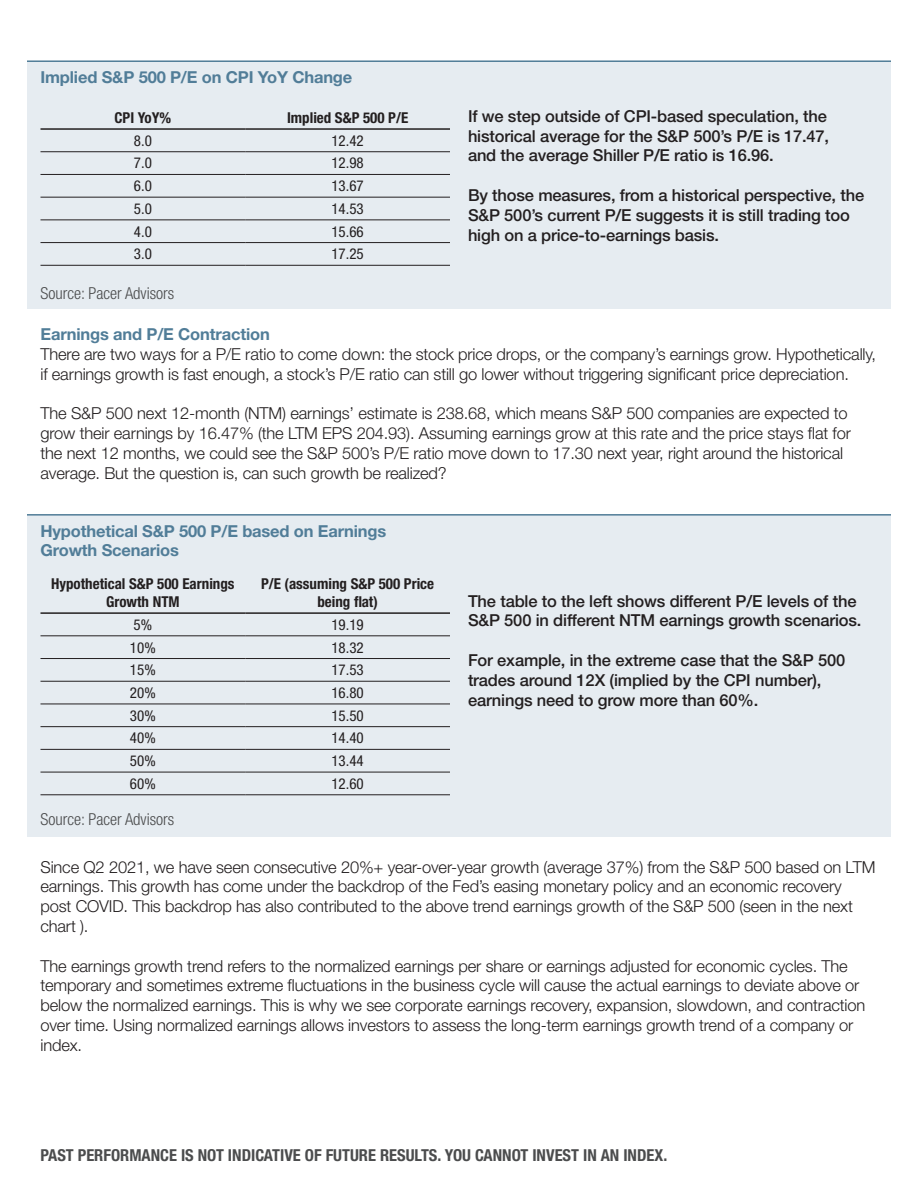
<style>
.page{position:relative;width:918px;height:1188px;background:#fff}
.page>*{position:absolute;margin:0;border:0;box-sizing:border-box;transform-origin:0 0}
.t1{font:300 16.5px/19.8px "Helvetica Neue LT Std";letter-spacing:-.01em;color:#231f20}
.t2{font:500 16.5px/19.8px "Helvetica Neue LT Std";letter-spacing:-.01em;color:#231f20}
.t3{font:700 16.5px/19.8px "Helvetica Neue LT Std";letter-spacing:-.01em;color:#517d98}
.t4{font:700 condensed 16.5px "Helvetica Neue LT Std";color:#4b4c4d}
.t5{font:300 condensed 16.5px "Helvetica Neue LT Std";color:#4b4c4d}
.t6{font:condensed 15px "Helvetica Neue LT Std";color:#231f20}
.t7{font:700 condensed 15px/18px "Helvetica Neue LT Std";color:#231f20;text-align:center}
</style>
<div class="page">
<div style="left:27px;top:61px;width:864px;height:248px;background:#e6ecf1"></div>
<hr style="left:27px;top:60px;width:864px;height:2px;background:#517d98">
<div style="left:27px;top:515px;width:864px;height:322px;background:#e6ecf1"></div>
<hr style="left:27px;top:514px;width:864px;height:2px;background:#517d98">
<hr style="left:40px;top:128px;width:205px;height:2px;background:#231f20">
<hr style="left:245px;top:128px;width:205px;height:2px;background:#231f20">
<hr style="left:40px;top:151px;width:205px;height:1px;background:#231f20">
<hr style="left:245px;top:151px;width:205px;height:1px;background:#231f20">
<hr style="left:40px;top:174px;width:205px;height:1px;background:#231f20">
<hr style="left:245px;top:174px;width:205px;height:1px;background:#231f20">
<hr style="left:40px;top:197px;width:205px;height:1px;background:#231f20">
<hr style="left:245px;top:197px;width:205px;height:1px;background:#231f20">
<hr style="left:40px;top:220px;width:205px;height:1px;background:#231f20">
<hr style="left:245px;top:220px;width:205px;height:1px;background:#231f20">
<hr style="left:40px;top:242px;width:205px;height:1px;background:#231f20">
<hr style="left:245px;top:242px;width:205px;height:1px;background:#231f20">
<hr style="left:40px;top:265px;width:205px;height:1px;background:#231f20">
<hr style="left:245px;top:265px;width:205px;height:1px;background:#231f20">
<hr style="left:40px;top:612px;width:205px;height:2px;background:#231f20">
<hr style="left:245px;top:612px;width:205px;height:2px;background:#231f20">
<hr style="left:40px;top:636px;width:205px;height:1px;background:#231f20">
<hr style="left:245px;top:636px;width:205px;height:1px;background:#231f20">
<hr style="left:40px;top:658px;width:205px;height:1px;background:#231f20">
<hr style="left:245px;top:658px;width:205px;height:1px;background:#231f20">
<hr style="left:40px;top:681px;width:205px;height:1px;background:#231f20">
<hr style="left:245px;top:681px;width:205px;height:1px;background:#231f20">
<hr style="left:40px;top:704px;width:205px;height:1px;background:#231f20">
<hr style="left:245px;top:704px;width:205px;height:1px;background:#231f20">
<hr style="left:40px;top:726px;width:205px;height:1px;background:#231f20">
<hr style="left:245px;top:726px;width:205px;height:1px;background:#231f20">
<hr style="left:40px;top:749px;width:205px;height:1px;background:#231f20">
<hr style="left:245px;top:749px;width:205px;height:1px;background:#231f20">
<hr style="left:40px;top:772px;width:205px;height:1px;background:#231f20">
<hr style="left:245px;top:772px;width:205px;height:1px;background:#231f20">
<hr style="left:40px;top:795px;width:205px;height:1px;background:#231f20">
<hr style="left:245px;top:795px;width:205px;height:1px;background:#231f20">
<p class="t3" style="left:41px;top:67px;width:313px">Implied S&amp;P 500 P/E on CPI YoY Change</p>
<p class="t7" style="left:115px;top:109px;width:58px">CPI YoY%</p>
<p class="t7" style="left:287px;top:109px;width:123px">Implied S&amp;P 500 P/E</p>
<p class="t6" style="left:134px;top:132px;width:19px">8.0</p>
<p class="t6" style="left:331px;top:132px;width:34px">12.42</p>
<p class="t6" style="left:134px;top:154px;width:19px">7.0</p>
<p class="t6" style="left:331px;top:154px;width:34px">12.98</p>
<p class="t6" style="left:134px;top:177px;width:19px">6.0</p>
<p class="t6" style="left:331px;top:177px;width:34px">13.67</p>
<p class="t6" style="left:134px;top:200px;width:19px">5.0</p>
<p class="t6" style="left:331px;top:200px;width:34px">14.53</p>
<p class="t6" style="left:134px;top:222px;width:19px">4.0</p>
<p class="t6" style="left:331px;top:222px;width:34px">15.66</p>
<p class="t6" style="left:134px;top:245px;width:19px">3.0</p>
<p class="t6" style="left:331px;top:245px;width:34px">17.25</p>
<p class="t5" style="left:40px;top:284px;width:135px">Source: Pacer Advisors</p>
<p class="t2" style="left:468px;top:106px;width:363px">If we step outside of CPI-based speculation, the historical average for the S&amp;P 500’s P/E is 17.47, and the average Shiller P/E ratio is 16.96.</p>
<p class="t2" style="left:468px;top:185px;width:398px">By those measures, from a historical perspective, the<br>S&amp;P 500’s current P/E suggests it is still trading too high on a price-to-earnings basis.</p>
<p class="t3" style="left:41px;top:324px;width:231px">Earnings and P/E Contraction</p>
<p class="t1" style="left:41px;top:344px;width:837px">There are two ways for a P/E ratio to come down: the stock price drops, or the company’s earnings grow. Hypothetically, if earnings growth is fast enough, a stock’s P/E ratio can still go lower without triggering significant price depreciation.</p>
<p class="t1" style="left:41px;top:403px;width:812px">The S&amp;P 500 next 12-month (NTM) earnings’ estimate is 238.68, which means S&amp;P 500 companies are expected to grow their earnings by 16.47% (the LTM EPS 204.93). Assuming earnings grow at this rate and the price stays flat for the next 12 months, we could see the S&amp;P 500’s P/E ratio move down to 17.30 next year, right around the historical average. But the question is, can such growth be realized?</p>
<p class="t3" style="left:41px;top:521px;width:347px">Hypothetical S&amp;P 500 P/E based on Earnings<br>Growth Scenarios</p>
<p class="t7" style="left:51px;top:575px;width:185px">Hypothetical S&amp;P 500 Earnings<br>Growth NTM</p>
<p class="t7" style="left:261px;top:575px;width:175px">P/E (assuming S&amp;P 500 Price being flat)</p>
<p class="t6" style="left:134px;top:616px;width:20px">5%</p>
<p class="t6" style="left:331px;top:616px;width:34px">19.19</p>
<p class="t6" style="left:130px;top:638px;width:27px">10%</p>
<p class="t6" style="left:331px;top:638px;width:34px">18.32</p>
<p class="t6" style="left:130px;top:661px;width:27px">15%</p>
<p class="t6" style="left:331px;top:661px;width:34px">17.53</p>
<p class="t6" style="left:130px;top:684px;width:27px">20%</p>
<p class="t6" style="left:331px;top:684px;width:34px">16.80</p>
<p class="t6" style="left:130px;top:707px;width:27px">30%</p>
<p class="t6" style="left:331px;top:707px;width:34px">15.50</p>
<p class="t6" style="left:130px;top:729px;width:27px">40%</p>
<p class="t6" style="left:331px;top:729px;width:34px">14.40</p>
<p class="t6" style="left:130px;top:752px;width:27px">50%</p>
<p class="t6" style="left:331px;top:752px;width:34px">13.44</p>
<p class="t6" style="left:130px;top:775px;width:27px">60%</p>
<p class="t6" style="left:331px;top:775px;width:34px">12.60</p>
<p class="t5" style="left:40px;top:810px;width:135px">Source: Pacer Advisors</p>
<p class="t2" style="left:468px;top:591px;width:395px">The table to the left shows different P/E levels of the<br>S&amp;P 500 in different NTM earnings growth scenarios.</p>
<p class="t2" style="left:468px;top:650px;width:379px">For example, in the extreme case that the S&amp;P 500 trades around 12X (implied by the CPI number), earnings need to grow more than 60%.</p>
<p class="t1" style="left:41px;top:856px;width:837px">Since Q2 2021, we have seen consecutive 20%+ year-over-year growth (average 37%) from the S&amp;P 500 based on LTM earnings. This growth has come under the backdrop of the Fed’s easing monetary policy and an economic recovery post COVID. This backdrop has also contributed to the above trend earnings growth of the S&amp;P 500 (seen in the next chart ).</p>
<p class="t1" style="left:41px;top:955px;width:826px">The earnings growth trend refers to the normalized earnings per share or earnings adjusted for economic cycles. The temporary and sometimes extreme fluctuations in the business cycle will cause the actual earnings to deviate above or below the normalized earnings. This is why we see corporate earnings recovery, expansion, slowdown, and contraction over time. Using normalized earnings allows investors to assess the long-term earnings growth trend of a company or index.</p>
<p class="t4" style="left:40px;top:1145px;width:628px">PAST PERFORMANCE IS NOT INDICATIVE OF FUTURE RESULTS. YOU CANNOT INVEST IN AN INDEX.</p>
</div>
